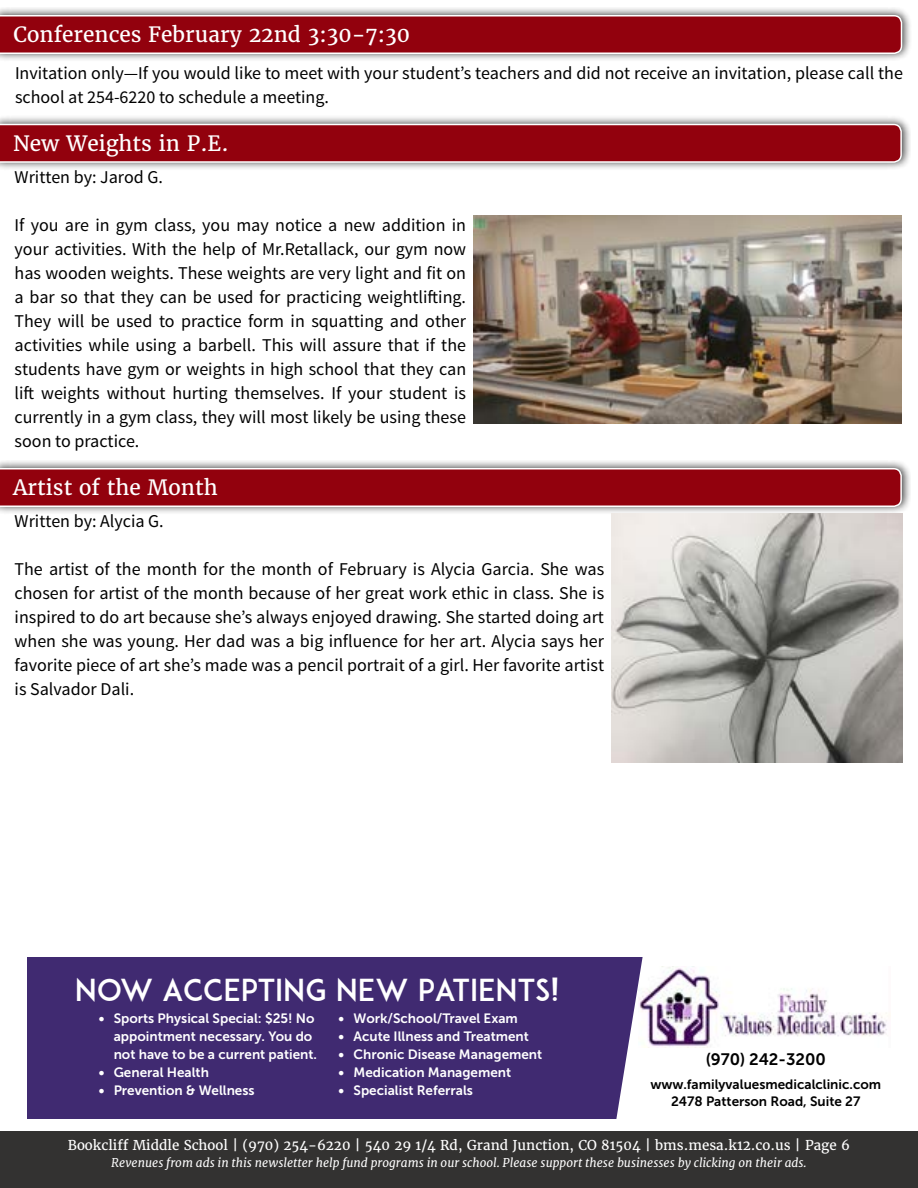
<style>
.page{position:relative;width:918px;height:1188px;background:#fff}
.page>*{position:absolute;margin:0;border:0;box-sizing:border-box;transform-origin:0 0}
.t1{font:30px "ADAM.CGPRO";color:#fff}
.t2{font:21px "Merriweather";color:#fff}
.t3{font:18px/24px "Source Sans Pro";color:#000;text-align:justify}
.t4{font:16.5px "Museo Sans 700";color:#000}
.t5{font:13.5px/18px "Museo Sans 700";color:#fff}
.t6{font:13.5px "Merriweather";color:#fff}
.t7{font:13.5px/16.5px "Museo Sans 700";color:#000;text-align:center}
.t8{font:italic 12px "Merriweather";color:#fff}
</style>
<div class="page">
<div style="left:0;top:1131px;width:918px;height:57px;background:#333231"></div>
<div style="left:0;top:7px;width:912px;height:55px;background:#000;opacity:.75"></div>
<svg style="left:0;top:14px;width:903px;height:41px;background:#9a1b26"></svg>
<img style="left:643px;top:966px;width:247px;height:82px">
<div style="left:27px;top:957px;width:616px;height:162px;background:#402a71"></div>
<div style="left:0;top:116px;width:911px;height:55px;background:#000;opacity:.75"></div>
<svg style="left:0;top:123px;width:903px;height:41px;background:#9b1c26"></svg>
<div style="left:0;top:460px;width:911px;height:55px;background:#000;opacity:.75"></div>
<svg style="left:0;top:467px;width:903px;height:41px;background:#9b1c26"></svg>
<img style="left:612px;top:514px;width:291px;height:249px">
<img style="left:474px;top:215px;width:427px;height:209px">
<p class="t2" style="left:14px;top:22px;width:398px">Conferences February 22nd 3:30-7:30</p>
<p class="t3" style="left:15px;top:61px;width:889px">Invitation only—If you would like to meet with your student’s teachers and did not receive an invitation, please call the school at 254-6220 to schedule a meeting.</p>
<p class="t2" style="left:13px;top:130px;width:217px">New Weights in P.E.</p>
<p class="t3" style="left:15px;top:165px;width:150px">Written by: Jarod G.</p>
<p class="t3" style="left:15px;top:213px;width:453px">If you are in gym class, you may notice a new addition in your activities. With the help of Mr.Retallack, our gym now has wooden weights. These weights are very light and fit on a bar so that they can be used for practicing weightlifting.<br>They will be used to practice form in squatting and other activities while using a barbell. This will assure that if the students have gym or weights in high school that they can lift weights without hurting themselves. If your student is currently in a gym class, they will most likely be using these soon to practice.</p>
<p class="t2" style="left:13px;top:475px;width:206px">Artist of the Month</p>
<p class="t3" style="left:15px;top:510px;width:151px">Written by: Alycia G.</p>
<p class="t3" style="left:15px;top:558px;width:591px">The artist of the month for the month of February is Alycia Garcia. She was chosen for artist of the month because of her great work ethic in class. She is inspired to do art because she’s always enjoyed drawing. She started doing art when she was young. Her dad was a big influence for her art. Alycia says her favorite piece of art she’s made was a pencil portrait of a girl. Her favorite artist is Salvador Dali.</p>
<h1 class="t1" style="left:75px;top:972px;width:486px">NOW ACCEPTING NEW PATIENTS!</h1>
<p class="t5" style="left:114px;top:1009px;width:205px;text-indent:-15px">• Sports Physical Special: $25! No appointment necessary. You do not have to be a current patient.</p>
<p class="t5" style="left:99px;top:1063px;width:112px">• General Health</p>
<p class="t5" style="left:99px;top:1081px;width:157px">• Prevention &amp; Wellness</p>
<p class="t5" style="left:339px;top:1009px;width:181px">• Work/School/Travel Exam</p>
<p class="t5" style="left:339px;top:1027px;width:192px">• Acute Illness and Treatment</p>
<p class="t5" style="left:339px;top:1045px;width:205px">• Chronic Disease Management</p>
<p class="t5" style="left:339px;top:1063px;width:174px">• Medication Management</p>
<p class="t5" style="left:339px;top:1081px;width:136px">• Specialist Referrals</p>
<p class="t4" style="left:706px;top:1050px;width:122px">(970) 242-3200</p>
<p class="t7" style="left:650px;top:1076px;width:232px">www.familyvaluesmedicalclinic.com<br>2478 Patterson Road, Suite 27</p>
<p class="t6" style="left:68px;top:1137px;width:784px">Bookcliff Middle School | (970) 254-6220 | 540 29 1/4 Rd, Grand Junction, CO 81504 | bms.mesa.k12.co.us | Page 6</p>
<p class="t8" style="left:111px;top:1155px;width:697px">Revenues from ads in this newsletter help fund programs in our school. Please support these businesses by clicking on their ads.</p>
</div>
